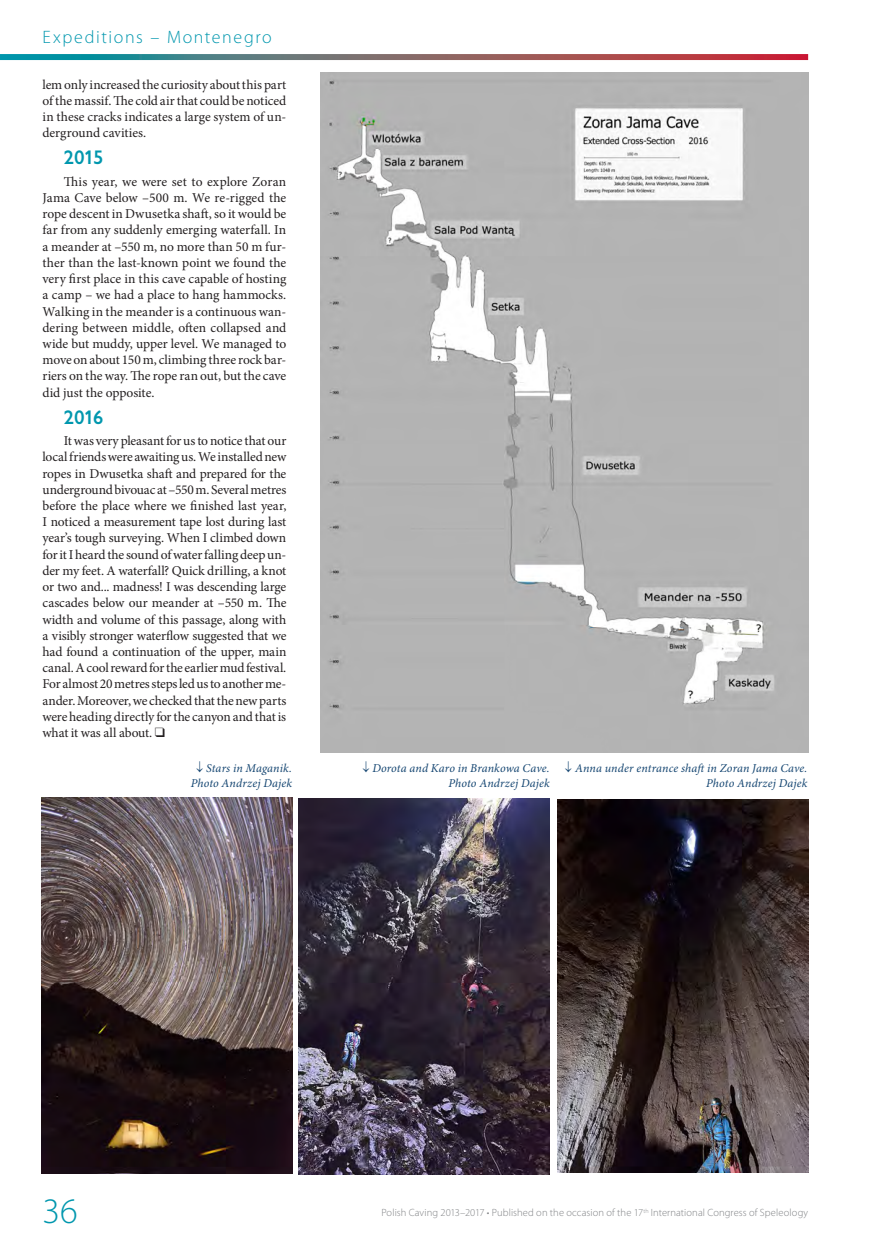
<style>
.page{position:relative;width:872px;height:1251px;background:#fff}
.page>*{position:absolute;margin:0;border:0;box-sizing:border-box;transform-origin:0 0}
.t1{font:300 36px "Myriad Pro";color:#0097ae}
.t2{font:300 18px "Myriad Pro";letter-spacing:.09em;color:#0097ae}
.wyróżnik{font:700 18px "EFN Gilead";letter-spacing:-.04em;color:#0097ae}
.tekst{font:13.5px/16.2px "Minion Pro";letter-spacing:-.005em;color:#231f20;text-align:justify}
.podpis{font:italic 12px/14.4px "Minion Pro";letter-spacing:.01em;color:#144571;text-align:right}
.t3{font:300 10.5px "Myriad Pro";letter-spacing:.01em;color:#808285}
</style>
<div class="page">
<svg style="left:0;top:54px;width:808px;height:6px;background:#76676c"></svg>
<img style="left:320px;top:72px;width:488px;height:680px">
<img style="left:42px;top:797px;width:251px;height:376px">
<img style="left:299px;top:798px;width:251px;height:375px">
<img style="left:557px;top:799px;width:251px;height:373px">
<h2 class="t2" style="left:43px;top:26px;width:231px">Expeditions – Montenegro</h2>
<p class="tekst" style="left:43px;top:76px;width:245px">lem only increased the curiosity about this part of the massif. The cold air that could be noticed in these cracks indicates a large system of un&shy;derground cavities.</p>
<p class="wyróżnik" style="left:64px;top:146px;width:41px">2015</p>
<p class="tekst" style="left:43px;top:173px;width:245px;text-indent:21px">This year, we were set to explore Zoran Jama Cave below –500 m. We re-rigged the rope descent in Dwusetka shaft, so it would be far from any suddenly emerging waterfall. In a meander at –550 m, no more than 50 m fur&shy;ther than the last-known point we found the very first place in this cave capable of hosting a camp – we had a place to hang hammocks.<br>Walking in the meander is a continuous wan&shy;dering between middle, often collapsed and wide but muddy, upper level. We managed to move on about 150 m, climbing three rock bar&shy;riers on the way. The rope ran out, but the cave did just the opposite.</p>
<p class="wyróżnik" style="left:64px;top:405px;width:41px">2016</p>
<p class="tekst" style="left:43px;top:433px;width:245px;text-indent:21px">It was very pleasant for us to notice that our local friends were awaiting us. We installed new ropes in Dwusetka shaft and prepared for the underground bivouac at –550 m. Several metres before the place where we finished last year, I noticed a measurement tape lost during last year’s tough surveying. When I climbed down for it I heard the sound of water falling deep un&shy;der my feet. A waterfall? Quick drilling, a knot or two and... madness! I was descending large cascades below our meander at –550 m. The width and volume of this passage, along with a visibly stronger waterflow suggested that we had found a continuation of the upper, main canal. A cool reward for the earlier mud festival.<br>For almost 20 metres steps led us to another me&shy;ander. Moreover, we checked that the new parts were heading directly for the canyon and that is what it was all about.</p>
<p class="podpis" style="left:191px;top:761px;width:103px;text-align:center">↓ Stars in Maganik.<br>Photo Andrzej Dajek</p>
<p class="podpis" style="left:362px;top:761px;width:189px">↓ Dorota and Karo in Brankowa Cave.<br>Photo Andrzej Dajek</p>
<p class="podpis" style="left:565px;top:761px;width:244px">↓ Anna under entrance shaft in Zoran Jama Cave.<br>Photo Andrzej Dajek</p>
<h1 class="t1" style="left:43px;top:1188px;width:37px">36</h1>
<p class="t3" style="left:381px;top:1206px;width:428px">Polish Caving 2013–2017 • Published on the occasion of the 17<sup>th</sup> International Congress of Speleology</p>
</div>
